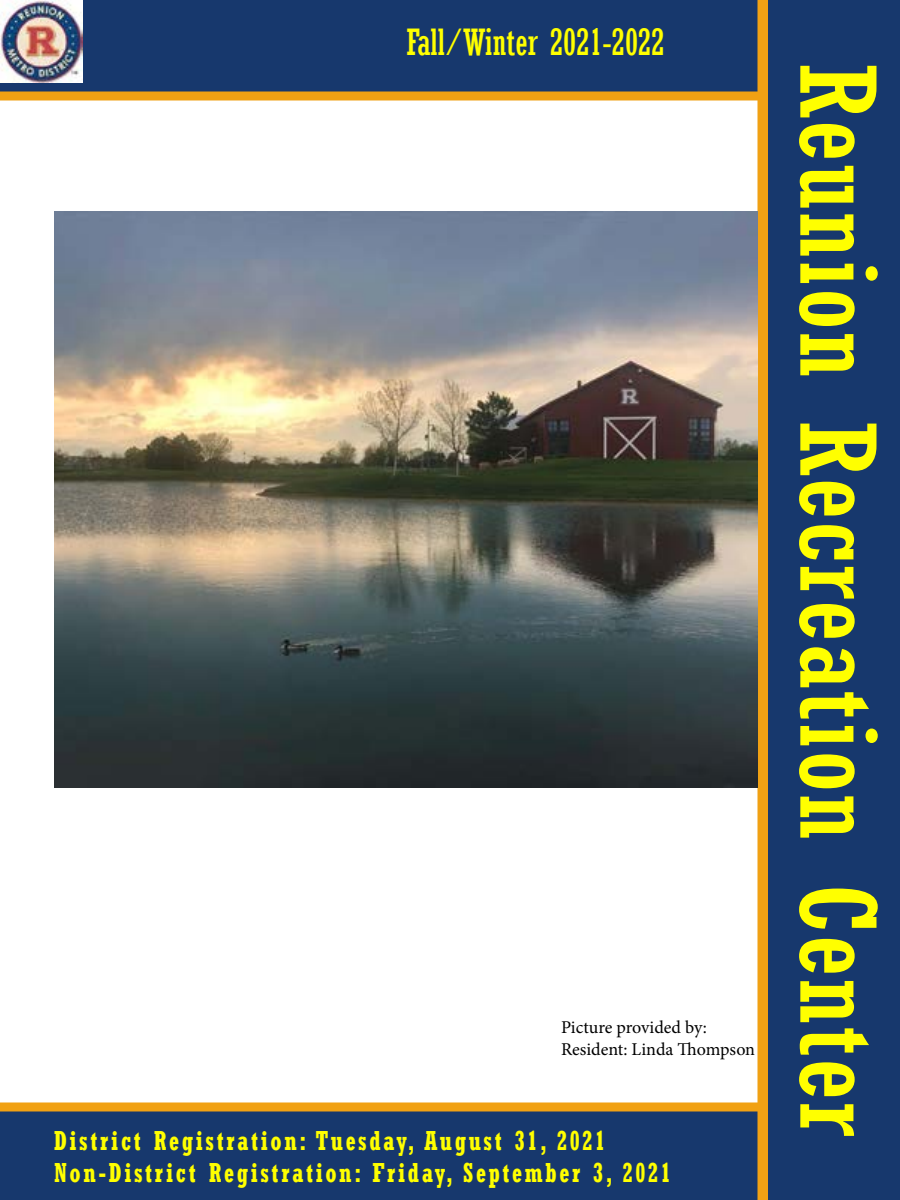
<style>
.page{position:relative;width:900px;height:1200px;background:#fff}
.page>*{position:absolute;margin:0;border:0;box-sizing:border-box;transform-origin:0 0}
.t1{font:condensed 103.5px "Rockwell";letter-spacing:.01em;color:#ff0;scale:1.18 1}
.t2{font:condensed 36px "Rockwell";color:#ff0}
.t3{font:700 condensed 27px/32.4px "Rockwell";letter-spacing:.11em;color:#ff0;scale:.87 1}
.t4{font:18px/21.6px "Minion Pro";color:#000}
</style>
<div class="page">
<div style="left:0;top:0;width:759px;height:92px;background:#17386d"></div>
<div style="left:768px;top:0;width:132px;height:1200px;background:#17386d"></div>
<div style="left:0;top:1112px;width:758px;height:88px;background:#17386d"></div>
<div style="left:758px;top:0;width:10px;height:1200px;background:#f1a113"></div>
<div style="left:0;top:92px;width:765px;height:8px;background:#f1a113"></div>
<img style="left:0;top:0;width:82px;height:82px">
<div style="left:0;top:1102px;width:765px;height:10px;background:#f1a113"></div>
<img style="left:54px;top:212px;width:704px;height:576px">
<h2 class="t2" style="left:406px;top:22px;width:260px">Fall/Winter 2021-2022</h2>
<p class="t4" style="left:561px;top:1017px;width:196px">Picture provided by:<br>Resident: Linda Thompson</p>
<p class="t3" style="left:54px;top:1124px;width:710px">District Registration: Tuesday, August 31, 2021<br>Non-District Registration: Friday, September 3, 2021</p>
<h1 class="t1" style="left:897px;top:64px;width:910px;rotate:90deg">Reunion Recreation Center</h1>
</div>
